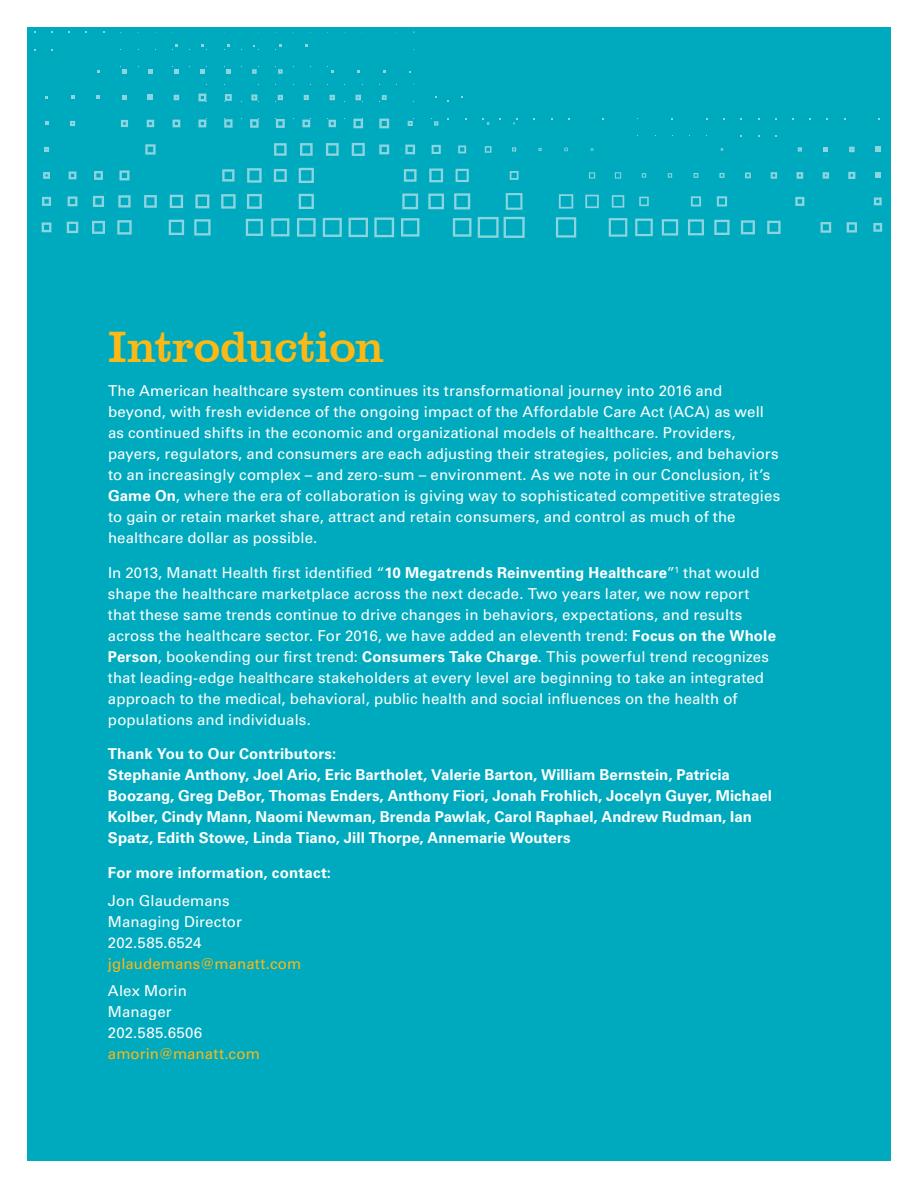
<style>
.page{position:relative;width:918px;height:1188px;background:#fff}
.page>*{position:absolute;margin:0;border:0;box-sizing:border-box;transform-origin:0 0}
.t1{font:45px "Clarendon BT";letter-spacing:-.015em;color:#fcb814}
.t2{font:15px/21px "Univers LT Std";letter-spacing:.005em;color:#fff}
.t3{font:700 15px/21px "Univers LT Std";color:#fff}
.t4{font:15px "Univers LT Std";letter-spacing:.005em;color:#fcb814}
.s1{font-weight:700}
</style>
<div class="page">
<div style="left:27px;top:27px;width:864px;height:1134px;background:#00aabe"></div>
<svg style="left:122px;top:69px;width:5px;height:5px"></svg>
<svg style="left:148px;top:69px;width:5px;height:5px"></svg>
<svg style="left:174px;top:69px;width:5px;height:5px"></svg>
<svg style="left:200px;top:69px;width:5px;height:5px"></svg>
<svg style="left:226px;top:69px;width:5px;height:5px"></svg>
<svg style="left:252px;top:69px;width:5px;height:5px"></svg>
<svg style="left:278px;top:69px;width:5px;height:5px"></svg>
<svg style="left:122px;top:95px;width:5px;height:5px"></svg>
<svg style="left:148px;top:95px;width:5px;height:5px"></svg>
<svg style="left:174px;top:95px;width:5px;height:5px"></svg>
<svg style="left:198px;top:94px;width:8px;height:7px"></svg>
<svg style="left:225px;top:94px;width:7px;height:7px"></svg>
<svg style="left:251px;top:94px;width:6px;height:6px"></svg>
<svg style="left:278px;top:95px;width:5px;height:5px"></svg>
<svg style="left:304px;top:95px;width:5px;height:5px"></svg>
<svg style="left:330px;top:95px;width:5px;height:5px"></svg>
<svg style="left:355px;top:95px;width:8px;height:7px"></svg>
<svg style="left:379px;top:95px;width:8px;height:7px"></svg>
<svg style="left:70px;top:121px;width:5px;height:5px"></svg>
<svg style="left:121px;top:120px;width:7px;height:7px"></svg>
<svg style="left:147px;top:120px;width:7px;height:7px"></svg>
<svg style="left:173px;top:120px;width:7px;height:7px"></svg>
<svg style="left:198px;top:120px;width:8px;height:7px"></svg>
<svg style="left:224px;top:119px;width:9px;height:9px"></svg>
<svg style="left:250px;top:119px;width:9px;height:9px"></svg>
<svg style="left:276px;top:119px;width:9px;height:9px"></svg>
<svg style="left:302px;top:120px;width:8px;height:7px"></svg>
<svg style="left:328px;top:119px;width:8px;height:8px"></svg>
<svg style="left:353px;top:118px;width:10px;height:10px"></svg>
<svg style="left:379px;top:118px;width:10px;height:10px"></svg>
<svg style="left:408px;top:118px;width:6px;height:8px"></svg>
<svg style="left:431px;top:118px;width:7px;height:8px"></svg>
<svg style="left:44px;top:147px;width:5px;height:5px"></svg>
<svg style="left:145px;top:144px;width:11px;height:11px"></svg>
<svg style="left:274px;top:143px;width:13px;height:13px"></svg>
<svg style="left:300px;top:143px;width:13px;height:13px"></svg>
<svg style="left:326px;top:143px;width:13px;height:13px"></svg>
<svg style="left:352px;top:143px;width:13px;height:13px"></svg>
<svg style="left:379px;top:145px;width:10px;height:9px"></svg>
<svg style="left:405px;top:145px;width:10px;height:9px"></svg>
<svg style="left:432px;top:145px;width:9px;height:9px"></svg>
<svg style="left:458px;top:146px;width:8px;height:7px"></svg>
<svg style="left:485px;top:146px;width:6px;height:7px"></svg>
<svg style="left:512px;top:147px;width:4px;height:5px"></svg>
<svg style="left:798px;top:147px;width:4px;height:5px"></svg>
<svg style="left:823px;top:147px;width:5px;height:5px"></svg>
<svg style="left:849px;top:147px;width:6px;height:5px"></svg>
<svg style="left:875px;top:147px;width:5px;height:5px"></svg>
<svg style="left:43px;top:172px;width:7px;height:7px"></svg>
<svg style="left:69px;top:172px;width:7px;height:7px"></svg>
<svg style="left:94px;top:171px;width:9px;height:9px"></svg>
<svg style="left:119px;top:170px;width:10px;height:10px"></svg>
<svg style="left:222px;top:169px;width:12px;height:13px"></svg>
<svg style="left:247px;top:168px;width:15px;height:15px"></svg>
<svg style="left:274px;top:169px;width:13px;height:13px"></svg>
<svg style="left:299px;top:168px;width:15px;height:15px"></svg>
<svg style="left:404px;top:169px;width:13px;height:13px"></svg>
<svg style="left:429px;top:169px;width:14px;height:13px"></svg>
<svg style="left:456px;top:169px;width:13px;height:13px"></svg>
<svg style="left:510px;top:171px;width:9px;height:9px"></svg>
<svg style="left:589px;top:172px;width:6px;height:7px"></svg>
<svg style="left:615px;top:172px;width:6px;height:7px"></svg>
<svg style="left:642px;top:173px;width:4px;height:5px"></svg>
<svg style="left:668px;top:173px;width:4px;height:5px"></svg>
<svg style="left:694px;top:173px;width:4px;height:5px"></svg>
<svg style="left:719px;top:173px;width:5px;height:5px"></svg>
<svg style="left:745px;top:173px;width:6px;height:5px"></svg>
<svg style="left:771px;top:172px;width:6px;height:7px"></svg>
<svg style="left:797px;top:172px;width:6px;height:7px"></svg>
<svg style="left:823px;top:172px;width:6px;height:7px"></svg>
<svg style="left:848px;top:172px;width:7px;height:7px"></svg>
<svg style="left:875px;top:173px;width:5px;height:5px"></svg>
<svg style="left:42px;top:197px;width:9px;height:9px"></svg>
<svg style="left:68px;top:196px;width:9px;height:10px"></svg>
<svg style="left:93px;top:196px;width:11px;height:11px"></svg>
<svg style="left:118px;top:195px;width:13px;height:13px"></svg>
<svg style="left:144px;top:195px;width:13px;height:13px"></svg>
<svg style="left:170px;top:195px;width:13px;height:13px"></svg>
<svg style="left:195px;top:194px;width:14px;height:14px"></svg>
<svg style="left:221px;top:194px;width:15px;height:15px"></svg>
<svg style="left:247px;top:194px;width:15px;height:15px"></svg>
<svg style="left:299px;top:194px;width:15px;height:15px"></svg>
<svg style="left:402px;top:194px;width:16px;height:15px"></svg>
<svg style="left:428px;top:194px;width:16px;height:15px"></svg>
<svg style="left:454px;top:193px;width:16px;height:16px"></svg>
<svg style="left:506px;top:193px;width:16px;height:17px"></svg>
<svg style="left:559px;top:194px;width:14px;height:15px"></svg>
<svg style="left:585px;top:195px;width:14px;height:13px"></svg>
<svg style="left:612px;top:195px;width:12px;height:13px"></svg>
<svg style="left:639px;top:197px;width:10px;height:9px"></svg>
<svg style="left:691px;top:196px;width:10px;height:10px"></svg>
<svg style="left:717px;top:196px;width:10px;height:10px"></svg>
<svg style="left:795px;top:197px;width:9px;height:9px"></svg>
<svg style="left:874px;top:197px;width:8px;height:8px"></svg>
<svg style="left:42px;top:222px;width:9px;height:10px"></svg>
<svg style="left:67px;top:222px;width:11px;height:11px"></svg>
<svg style="left:92px;top:221px;width:13px;height:13px"></svg>
<svg style="left:117px;top:220px;width:15px;height:15px"></svg>
<svg style="left:169px;top:220px;width:15px;height:15px"></svg>
<svg style="left:194px;top:219px;width:17px;height:17px"></svg>
<svg style="left:246px;top:219px;width:17px;height:17px"></svg>
<svg style="left:271px;top:218px;width:18px;height:18px"></svg>
<svg style="left:297px;top:218px;width:19px;height:19px"></svg>
<svg style="left:323px;top:218px;width:19px;height:19px"></svg>
<svg style="left:349px;top:218px;width:19px;height:19px"></svg>
<svg style="left:374px;top:217px;width:20px;height:20px"></svg>
<svg style="left:401px;top:218px;width:18px;height:19px"></svg>
<svg style="left:453px;top:218px;width:18px;height:19px"></svg>
<svg style="left:478px;top:217px;width:47px;height:21px"></svg>
<svg style="left:556px;top:217px;width:20px;height:21px"></svg>
<svg style="left:609px;top:218px;width:18px;height:19px"></svg>
<svg style="left:635px;top:219px;width:18px;height:17px"></svg>
<svg style="left:662px;top:219px;width:16px;height:17px"></svg>
<svg style="left:688px;top:219px;width:16px;height:16px"></svg>
<svg style="left:714px;top:220px;width:16px;height:15px"></svg>
<svg style="left:741px;top:220px;width:14px;height:14px"></svg>
<svg style="left:767px;top:221px;width:14px;height:13px"></svg>
<svg style="left:821px;top:222px;width:10px;height:11px"></svg>
<svg style="left:847px;top:222px;width:10px;height:11px"></svg>
<svg style="left:873px;top:223px;width:9px;height:9px"></svg>
<h1 class="t1" style="left:108px;top:319px;width:278px">Introduction</h1>
<p class="t2" style="left:108px;top:381px;width:674px">The American healthcare system continues its transformational journey into 2016 and beyond, with fresh evidence of the ongoing impact of the Affordable Care Act (ACA) as well as continued shifts in the economic and organizational models of healthcare. Providers, payers, regulators, and consumers are each adjusting their strategies, policies, and behaviors to an increasingly complex – and zero-sum – environment. As we note in our Conclusion, it’s <span class="s1">Game On</span>, where the era of collaboration is giving way to sophisticated competitive strategies to gain or retain market share, attract and retain consumers, and control as much of the healthcare dollar as possible.</p>
<p class="t2" style="left:108px;top:562px;width:670px">In 2013, Manatt Health first identified “<span class="s1">10 Megatrends Reinventing Healthcare</span>”<sup>1</sup> that would shape the healthcare marketplace across the next decade. Two years later, we now report that these same trends continue to drive changes in behaviors, expectations, and results across the healthcare sector. For 2016, we have added an eleventh trend: <span class="s1">Focus on the Whole Person</span>, bookending our first trend: <span class="s1">Consumers Take Charge</span>. This powerful trend recognizes that leading-edge healthcare stakeholders at every level are beginning to take an integrated approach to the medical, behavioral, public health and social influences on the health of populations and individuals.</p>
<p class="t3" style="left:108px;top:744px;width:666px">Thank You to Our Contributors:<br>Stephanie Anthony, Joel Ario, Eric Bartholet, Valerie Barton, William Bernstein, Patricia Boozang, Greg DeBor, Thomas Enders, Anthony Fiori, Jonah Frohlich, Jocelyn Guyer, Michael Kolber, Cindy Mann, Naomi Newman, Brenda Pawlak, Carol Raphael, Andrew Rudman, Ian Spatz, Edith Stowe, Linda Tiano, Jill Thorpe, Annemarie Wouters</p>
<p class="t3" style="left:108px;top:862px;width:225px">For more information, contact:</p>
<p class="t2" style="left:108px;top:890px;width:135px">Jon Glaudemans<br>Managing Director<br>202.585.6524</p>
<p class="t4" style="left:108px;top:955px;width:195px">jglaudemans@manatt.com</p>
<p class="t2" style="left:108px;top:981px;width:96px">Alex Morin<br>Manager<br>202.585.6506</p>
<p class="t4" style="left:108px;top:1045px;width:153px">amorin@manatt.com</p>
</div>
